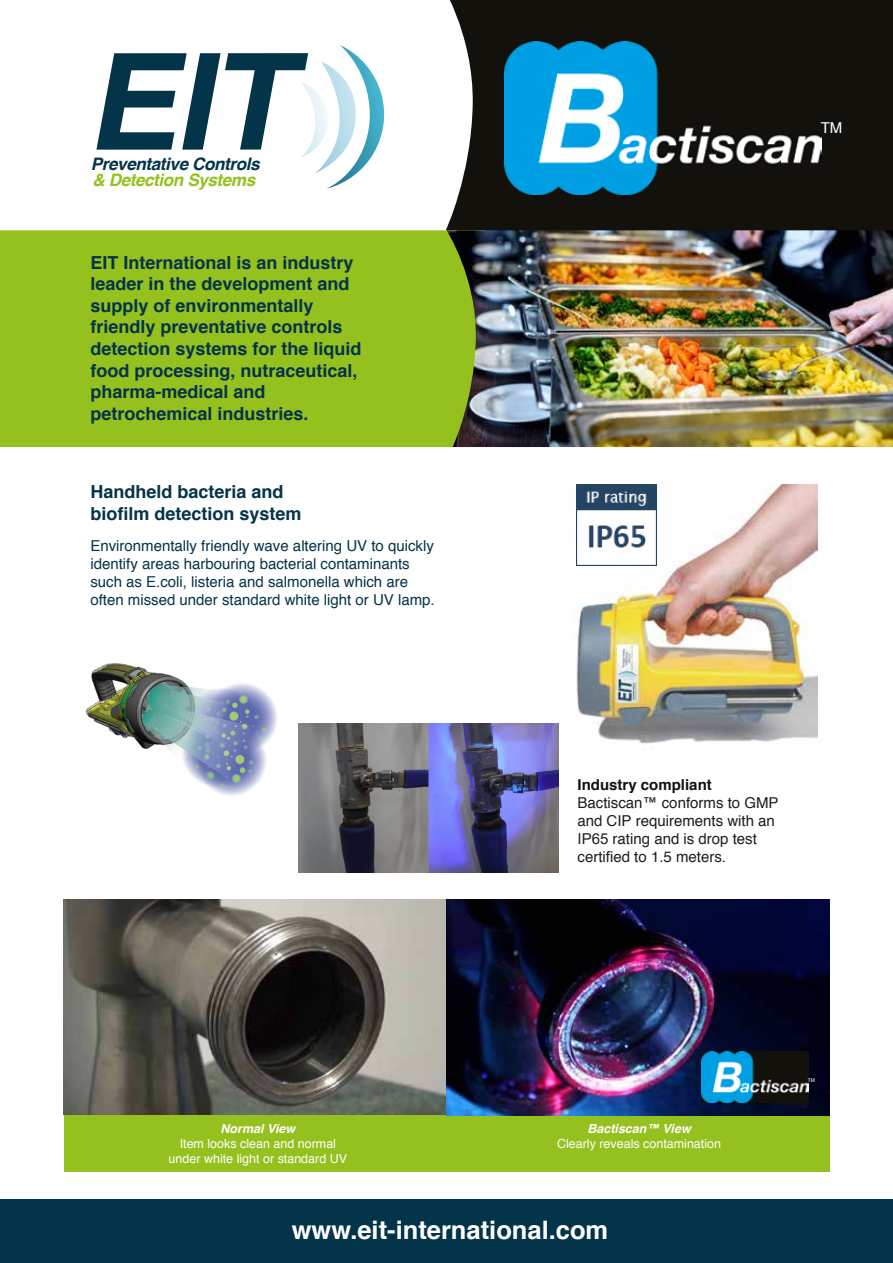
<style>
.page{position:relative;width:893px;height:1263px;background:#fff}
.page>*{position:absolute;margin:0;border:0;box-sizing:border-box;transform-origin:0 0}
.t1{font:700 25.5px "Helvetica";color:#fff}
.t2{font:700 18px/21.6px "Helvetica";color:#043449}
.t3{font:italic 700 17.25px "Helvetica";letter-spacing:-.025em;color:#033449}
.t4{font:italic 700 17.25px "Helvetica";letter-spacing:-.025em;color:#95c11f}
.t5{font:15px/18px "Helvetica";color:#043449}
.t6{font:15px/18px "Helvetica";color:#1d1d1b}
.t7{font:700 15px "Helvetica";color:#13110c}
.t8{font:15px "Helvetica";color:#fff}
.t9{font:12.45px/15px "Helvetica";color:#fff;text-align:center}
.t10{font:italic 700 12.45px "Helvetica";color:#fff}
.t11{font:4.95px "Helvetica";color:#fff}
.s1{font-family:"Arial"}
</style>
<div class="page">
<div style="left:237px;top:0;width:655px;height:230px;background:#13110c"></div>
<img style="left:576px;top:485px;width:242px;height:259px">
<div style="left:0;top:230px;width:485px;height:217px;background:#95c11f"></div>
<div style="left:237px;top:0;width:236px;height:230px;background:#fff"></div>
<img style="left:576px;top:485px;width:81px;height:81px">
<img style="left:85px;top:663px;width:192px;height:132px">
<img style="left:298px;top:723px;width:260px;height:150px">
<img style="left:446px;top:230px;width:447px;height:217px">
<svg style="left:96px;top:45px;width:296px;height:144px"></svg>
<div style="left:0;top:1199px;width:893px;height:64px;background:#043449"></div>
<div style="left:64px;top:1098px;width:765px;height:74px;background:#95c11f"></div>
<img style="left:64px;top:899px;width:382px;height:216px">
<img style="left:446px;top:899px;width:383px;height:217px">
<img style="left:505px;top:41px;width:317px;height:153px">
<img style="left:702px;top:1052px;width:106px;height:51px">
<p class="t3" style="left:91px;top:150px;width:170px">Preventative Controls</p>
<p class="t4" style="left:92px;top:166px;width:164px">&amp; Detection Systems</p>
<p class="t2" style="left:90px;top:252px;width:273px">EIT International is an industry leader in the development and supply of environmentally friendly preventative controls detection systems for the liquid food processing, nutraceutical, pharma-medical and petrochemical industries.</p>
<p class="t2" style="left:90px;top:481px;width:213px">Handheld bacteria and biofilm detection system</p>
<p class="t5" style="left:90px;top:537px;width:346px">Environmentally friendly wave altering UV to quickly identify areas harbouring bacterial contaminants such as E.coli, listeria and salmonella which are often missed under standard white light or UV lamp.</p>
<p class="t8" style="left:821px;top:116px;width:23px">TM</p>
<p class="t7" style="left:578px;top:772px;width:136px">Industry compliant</p>
<p class="t6" style="left:578px;top:794px;width:202px">Bactiscan™ conforms to GMP and CIP requirements with an<br><span class="s1">IP65</span> rating and is drop test certi<span class="s1">f</span>ied to 1.5 meters.</p>
<p class="t10" style="left:220px;top:1118px;width:76px">Normal View</p>
<p class="t9" style="left:169px;top:1136px;width:180px">Item looks clean and normal under white light or standard UV</p>
<p class="t10" style="left:587px;top:1118px;width:105px">Bactiscan™ View</p>
<p class="t9" style="left:557px;top:1136px;width:165px">Clearly reveals contamination</p>
<h1 class="t1" style="left:292px;top:1209px;width:318px">www.eit-international.com</h1>
<p class="t11" style="left:808px;top:1077px;width:9px">TM</p>
</div>
